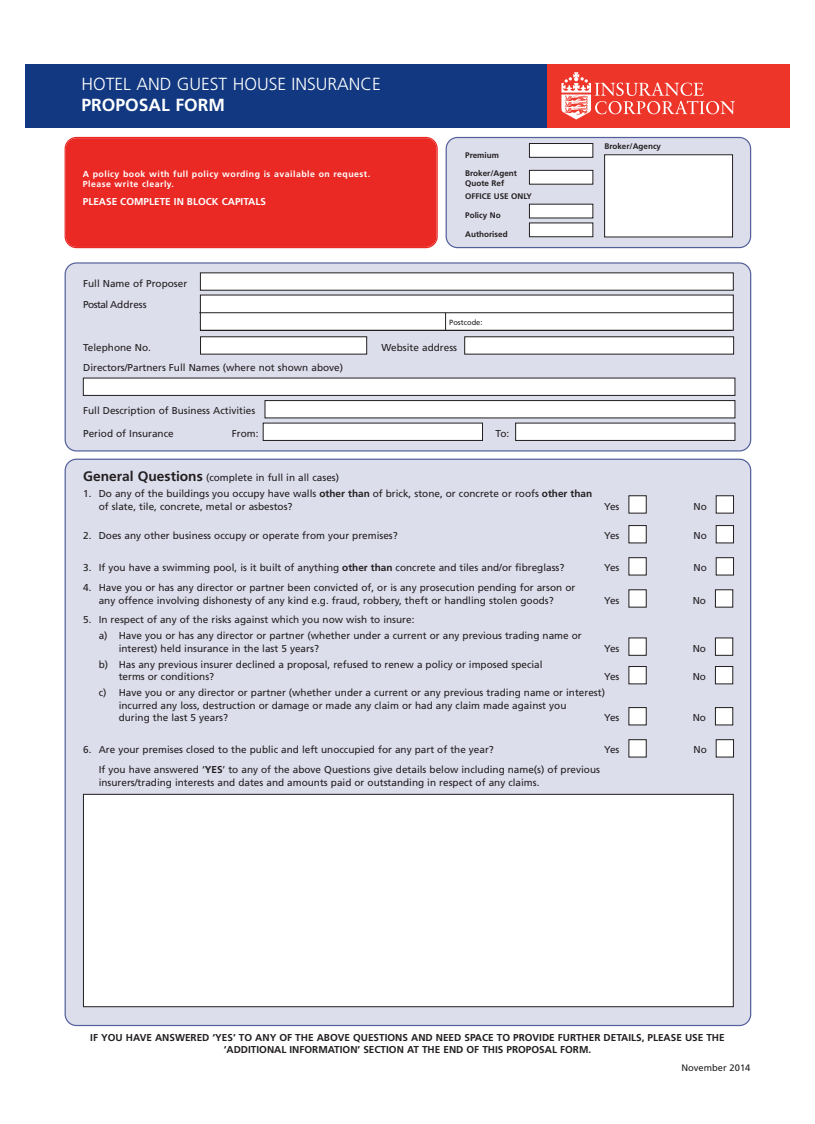
<style>
.page{position:relative;width:815px;height:1124px;background:#fff}
.page>*{position:absolute;margin:0;border:0;box-sizing:border-box;transform-origin:0 0}
.t1{font:300 17.5px "Frutiger";color:#fff}
.t2{font:700 17.5px "Frutiger";color:#fff}
.t3{font:10px/12.5px "Frutiger";color:#231f20}
.t4{font:700 10px/12px "Frutiger";color:#231f20;text-align:center}
.t5{font:700 10px "Frutiger";color:#fff}
.t6{font:9.38px "Frutiger";color:#231f20}
.t7{font:700 8.75px/10px "Frutiger";letter-spacing:.055em;color:#fff}
.t8{font:700 8.12px/9.4px "Frutiger";color:#231f20}
.t9{font:7.5px "Frutiger";color:#231f20}
.s1{font-weight:700;font-size:13.75px}
.s2{font-weight:700}
</style>
<div class="page">
<svg style="left:65px;top:262px;width:686px;height:189px;background:#d0d2e0"></svg>
<div style="left:201px;top:273px;width:532px;height:17px;background:#fff"></div>
<div style="left:201px;top:295px;width:532px;height:35px;background:#fff"></div>
<hr style="left:199px;top:312px;width:534px;height:1px;background:#231f20">
<hr style="left:200px;top:330px;width:532px;height:1px;background:#231f20">
<svg style="left:445px;top:313px;width:1px;height:17px"></svg>
<div style="left:65px;top:137px;width:373px;height:111px;background:#ea2924"></div>
<svg style="left:446px;top:137px;width:305px;height:111px;background:#d2d4e4"></svg>
<div style="left:605px;top:155px;width:128px;height:82px;background:#fff"></div>
<div style="left:604px;top:154px;width:129px;height:83px;border:1px solid #231f20"></div>
<div style="left:529px;top:223px;width:64px;height:14px;background:#fff"></div>
<div style="left:529px;top:223px;width:64px;height:14px;border:1px solid #231f20"></div>
<div style="left:529px;top:204px;width:64px;height:14px;background:#fff"></div>
<div style="left:529px;top:170px;width:64px;height:14px;background:#fff"></div>
<div style="left:529px;top:170px;width:64px;height:14px;border:1px solid #231f20"></div>
<div style="left:529px;top:143px;width:64px;height:14px;background:#fff"></div>
<div style="left:529px;top:143px;width:64px;height:14px;border:1px solid #231f20"></div>
<div style="left:65px;top:458px;width:686px;height:567px;background:#dddeec"></div>
<div style="left:263px;top:423px;width:219px;height:17px;background:#fff"></div>
<div style="left:84px;top:378px;width:651px;height:17px;background:#fff"></div>
<div style="left:465px;top:337px;width:268px;height:17px;background:#fff"></div>
<div style="left:464px;top:336px;width:270px;height:18px;border:1px solid #231f20"></div>
<div style="left:201px;top:337px;width:165px;height:17px;background:#fff"></div>
<div style="left:200px;top:336px;width:167px;height:18px;border:1px solid #231f20"></div>
<div style="left:265px;top:400px;width:470px;height:17px;background:#fff"></div>
<div style="left:265px;top:400px;width:470px;height:18px;border:1px solid #231f20"></div>
<div style="left:516px;top:423px;width:219px;height:17px;background:#fff"></div>
<div style="left:716px;top:739px;width:17px;height:17px;background:#fff"></div>
<div style="left:716px;top:739px;width:18px;height:18px;border:1px solid #231f20"></div>
<div style="left:629px;top:739px;width:17px;height:17px;background:#fff"></div>
<div style="left:716px;top:707px;width:17px;height:17px;background:#fff"></div>
<div style="left:715px;top:707px;width:18px;height:18px;border:1px solid #231f20"></div>
<div style="left:629px;top:707px;width:17px;height:17px;background:#fff"></div>
<div style="left:629px;top:707px;width:17px;height:18px;border:1px solid #231f20"></div>
<div style="left:716px;top:666px;width:17px;height:17px;background:#fff"></div>
<div style="left:715px;top:666px;width:18px;height:18px;border:1px solid #231f20"></div>
<div style="left:629px;top:666px;width:17px;height:17px;background:#fff"></div>
<div style="left:629px;top:666px;width:17px;height:18px;border:1px solid #231f20"></div>
<div style="left:716px;top:638px;width:17px;height:17px;background:#fff"></div>
<div style="left:629px;top:638px;width:17px;height:17px;background:#fff"></div>
<div style="left:84px;top:794px;width:649px;height:212px;background:#fff"></div>
<div style="left:83px;top:794px;width:650px;height:212px;border:1px solid #231f20"></div>
<div style="left:716px;top:590px;width:17px;height:17px;background:#fff"></div>
<div style="left:715px;top:589px;width:18px;height:18px;border:1px solid #231f20"></div>
<div style="left:629px;top:590px;width:17px;height:17px;background:#fff"></div>
<div style="left:716px;top:557px;width:17px;height:17px;background:#fff"></div>
<div style="left:716px;top:557px;width:18px;height:18px;border:1px solid #231f20"></div>
<div style="left:629px;top:557px;width:17px;height:17px;background:#fff"></div>
<div style="left:716px;top:525px;width:17px;height:17px;background:#fff"></div>
<div style="left:716px;top:525px;width:18px;height:18px;border:1px solid #231f20"></div>
<div style="left:629px;top:525px;width:17px;height:17px;background:#fff"></div>
<div style="left:629px;top:525px;width:17px;height:18px;border:1px solid #231f20"></div>
<div style="left:716px;top:496px;width:17px;height:17px;background:#fff"></div>
<div style="left:716px;top:495px;width:18px;height:18px;border:1px solid #231f20"></div>
<div style="left:629px;top:496px;width:17px;height:17px;background:#fff"></div>
<div style="left:25px;top:64px;width:526px;height:64px;background:#113880"></div>
<div style="left:548px;top:64px;width:242px;height:64px;background:#ee3529"></div>
<svg style="left:561px;top:72px;width:174px;height:47px"></svg>
<h1 class="t1" style="left:81px;top:77px;width:301px">HOTEL AND GUEST HOUSE INSURANCE</h1>
<h1 class="t2" style="left:81px;top:98px;width:145px">PROPOSAL FORM</h1>
<p class="t7" style="left:83px;top:169px;width:289px">A policy book with full policy wording is available on request.<br>Please write clearly.</p>
<p class="t5" style="left:83px;top:197px;width:185px">PLEASE COMPLETE IN BLOCK CAPITALS</p>
<p class="t8" style="left:465px;top:151px;width:35px">Premium</p>
<p class="t8" style="left:465px;top:169px;width:53px">Broker/Agent<br>Quote Ref</p>
<p class="t8" style="left:465px;top:192px;width:68px">OFFICE USE ONLY</p>
<p class="t8" style="left:465px;top:211px;width:37px">Policy No</p>
<p class="t8" style="left:465px;top:230px;width:44px">Authorised</p>
<p class="t8" style="left:604px;top:142px;width:58px">Broker/Agency</p>
<p class="t3" style="left:83px;top:273px;width:106px;line-height:21.2px">Full Name of Proposer<br>Postal Address</p>
<p class="t3" style="left:83px;top:341px;width:69px">Telephone No.</p>
<p class="t3" style="left:382px;top:341px;width:77px">Website address</p>
<p class="t3" style="left:83px;top:361px;width:261px">Directors/Partners Full Names (where not shown above)</p>
<p class="t3" style="left:83px;top:405px;width:174px">Full Description of Business Activities</p>
<p class="t3" style="left:83px;top:428px;width:92px">Period of Insurance</p>
<p class="t3" style="left:232px;top:428px;width:28px">From:</p>
<p class="t3" style="left:496px;top:428px;width:15px">To:</p>
<p class="t3" style="left:83px;top:472px;width:257px"><span class="s1">General Questions</span> (complete in full in all cases)</p>
<p class="t3" style="left:99px;top:488px;width:495px;text-indent:-15px">1. Do any of the buildings you occupy have walls <span class="s2">other than</span> of brick, stone, or concrete or roofs <span class="s2">other than </span>of slate, tile, concrete, metal or asbestos?</p>
<p class="t9" style="left:449px;top:319px;width:35px">Postcode:</p>
<p class="t3" style="left:604px;top:500px;width:17px">Yes</p>
<p class="t3" style="left:693px;top:500px;width:15px">No</p>
<p class="t3" style="left:83px;top:530px;width:316px">2. Does any other business occupy or operate from your premises?</p>
<p class="t3" style="left:604px;top:530px;width:17px">Yes</p>
<p class="t3" style="left:693px;top:530px;width:15px">No</p>
<p class="t3" style="left:83px;top:562px;width:483px">3. If you have a swimming pool, is it built of anything <span class="s2">other than</span> concrete and tiles and/or fibreglass?</p>
<p class="t3" style="left:604px;top:562px;width:17px">Yes</p>
<p class="t3" style="left:693px;top:562px;width:15px">No</p>
<p class="t3" style="left:99px;top:582px;width:478px;text-indent:-15px">4. Have you or has any director or partner been convicted of, or is any prosecution pending for arson or any offence involving dishonesty of any kind e.g. fraud, robbery, theft or handling stolen goods?</p>
<p class="t3" style="left:604px;top:594px;width:17px">Yes</p>
<p class="t3" style="left:693px;top:594px;width:15px">No</p>
<p class="t3" style="left:99px;top:612px;width:485px;line-height:16px;text-indent:-15px">5. In respect of any of the risks against which you now wish to insure:<br>a) Have you or has any director or partner (whether under a current or any previous trading name or</p>
<p class="t3" style="left:119px;top:642px;width:202px">interest) held insurance in the last 5 years?</p>
<p class="t3" style="left:604px;top:642px;width:17px">Yes</p>
<p class="t3" style="left:693px;top:642px;width:15px">No</p>
<p class="t3" style="left:119px;top:658px;width:425px;text-indent:-20px">b) Has any previous insurer declined a proposal, refused to renew a policy or imposed special terms or conditions?</p>
<p class="t3" style="left:604px;top:671px;width:17px">Yes</p>
<p class="t3" style="left:693px;top:671px;width:15px">No</p>
<p class="t3" style="left:119px;top:687px;width:488px;text-indent:-20px">c) Have you or any director or partner (whether under a current or any previous trading name or interest) incurred any loss, destruction or damage or made any claim or had any claim made against you<br>during the last 5 years?</p>
<p class="t3" style="left:604px;top:712px;width:17px">Yes</p>
<p class="t3" style="left:693px;top:712px;width:15px">No</p>
<p class="t3" style="left:83px;top:744px;width:412px">6. Are your premises closed to the public and left unoccupied for any part of the year?</p>
<p class="t3" style="left:604px;top:744px;width:17px">Yes</p>
<p class="t3" style="left:693px;top:744px;width:15px">No</p>
<p class="t3" style="left:99px;top:764px;width:503px">If you have answered ‘<span class="s2">YES</span>’ to any of the above Questions give details below including name(s) of previous insurers/trading interests and dates and amounts paid or outstanding in respect of any claims.</p>
<p class="t4" style="left:90px;top:1031px;width:636px">IF YOU HAVE ANSWERED ‘YES’ TO ANY OF THE ABOVE QUESTIONS AND NEED SPACE TO PROVIDE FURTHER DETAILS, PLEASE USE THE ‘ADDITIONAL INFORMATION’ SECTION AT THE END OF THIS PROPOSAL FORM.</p>
<p class="t6" style="left:681px;top:1063px;width:71px">November 2014</p>
</div>
